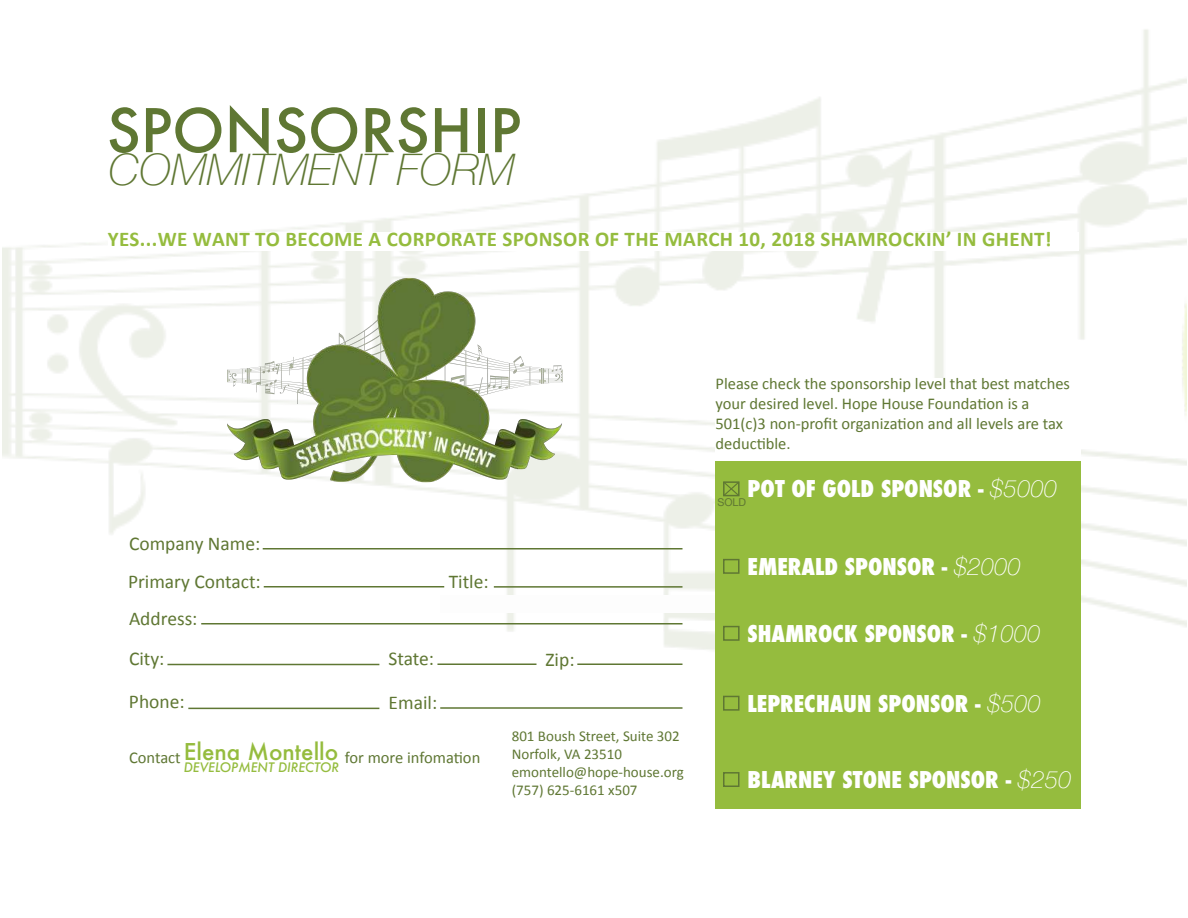
<style>
.page{position:relative;width:1188px;height:918px;background:#fff}
.page>*{position:absolute;margin:0;border:0;box-sizing:border-box;transform-origin:0 0}
.t1{font:500 58.5px "Futura";color:#5f7733}
.t2{font:italic 100 43.5px "Helvetica Neue";color:#5f7733}
.t3{font:800 condensed 22.5px "Futura";color:#fff}
.t4{font:500 22.5px "Futura";color:#95bc3e}
.t5{font:700 21px "Calibri";letter-spacing:.015em;color:#95bc3e}
.t6{font:19.5px/38px "Calibri";color:#5f7733}
.t7{font:16.5px/19.8px "Calibri";color:#5f7733}
.t8{font:15px/18px "Calibri";color:#5f7733}
.t9{font:italic 500 12.75px "Futura";color:#95bc3e}
.t10{font:10.8px "Helvetica Neue";color:#5f7733}
.s1{font-family:"Helvetica Neue";font-weight:100;font-style:italic;font-stretch:normal;font-size:24px}
</style>
<div class="page">
<img style="left:3px;top:29px;width:1183px;height:651px">
<div style="left:440px;top:595px;width:318px;height:18px;background:#fdfdfd"></div>
<div style="left:716px;top:459px;width:365px;height:350px;background:#95bc3e"></div>
<img style="left:227px;top:268px;width:335px;height:227px">
<hr style="left:263px;top:548px;width:419px;height:2px;background:#5f7733">
<hr style="left:264px;top:586px;width:180px;height:2px;background:#5f7733">
<hr style="left:167px;top:664px;width:212px;height:1px;background:#5f7733">
<hr style="left:201px;top:623px;width:482px;height:2px;background:#5f7733">
<hr style="left:188px;top:708px;width:191px;height:1px;background:#5f7733">
<div style="left:716px;top:378px;width:365px;height:82px;background:#fff"></div>
<hr style="left:494px;top:586px;width:188px;height:2px;background:#5f7733">
<hr style="left:437px;top:663px;width:100px;height:2px;background:#5f7733">
<hr style="left:577px;top:663px;width:105px;height:2px;background:#5f7733">
<hr style="left:440px;top:707px;width:242px;height:2px;background:#5f7733">
<div style="left:723px;top:772px;width:17px;height:15px;border:2px solid #5f7733"></div>
<div style="left:723px;top:696px;width:17px;height:15px;border:2px solid #5f7733"></div>
<div style="left:108px;top:232px;width:970px;height:18px;background:#fff"></div>
<div style="left:723px;top:626px;width:17px;height:15px;border:2px solid #5f7733"></div>
<div style="left:723px;top:559px;width:17px;height:15px;border:2px solid #5f7733"></div>
<svg style="left:723px;top:481px;width:17px;height:16px"></svg>
<h1 class="t1" style="left:107px;top:90px;width:416px">SPONSORSHIP</h1>
<h2 class="t2" style="left:108px;top:136px;width:408px">COMMITMENT FORM</h2>
<p class="t5" style="left:108px;top:226px;width:945px">YES...WE WANT TO BECOME A CORPORATE SPONSOR OF THE MARCH 10, 2018 SHAMROCKINʼ IN GHENT!</p>
<p class="t7" style="left:716px;top:374px;width:356px">Please check the sponsorship level that best matches your desired level. Hope House Foundation is a 501(c)3 non-profit organization and all levels are tax deductible.</p>
<p class="t6" style="left:128px;top:525px;width:134px">Company Name:<br>Primary Contact:</p>
<p class="t6" style="left:129px;top:599px;width:70px;line-height:40px">Address:<br>City:</p>
<p class="t6" style="left:449px;top:563px;width:41px">Title:</p>
<p class="t6" style="left:388px;top:640px;width:47px">State:</p>
<p class="t6" style="left:546px;top:640px;width:31px">Zip:</p>
<p class="t6" style="left:129px;top:683px;width:57px">Phone:</p>
<p class="t6" style="left:389px;top:684px;width:50px">Email:</p>
<h3 class="t4" style="left:184px;top:736px;width:156px">Elena Montello</h3>
<p class="t9" style="left:184px;top:759px;width:157px">DEVELOPMENT DIRECTOR</p>
<p class="t7" style="left:129px;top:748px;width:53px">Contact</p>
<p class="t7" style="left:345px;top:748px;width:137px">for more infomation</p>
<p class="t8" style="left:512px;top:727px;width:174px">801 Boush Street, Suite 302<br>Norfolk, VA 23510 emontello@hope-house.org (757) 625-6161 x507</p>
<h3 class="t3" style="left:748px;top:474px;width:311px">POT OF GOLD SPONSOR - <span class="s1">$5000</span></h3>
<p class="t10" style="left:717px;top:494px;width:30px">SOLD</p>
<h3 class="t3" style="left:748px;top:551px;width:275px">EMERALD SPONSOR - <span class="s1">$2000</span></h3>
<h3 class="t3" style="left:748px;top:618px;width:295px">SHAMROCK SPONSOR - <span class="s1">$1000</span></h3>
<h3 class="t3" style="left:748px;top:688px;width:295px">LEPRECHAUN SPONSOR - <span class="s1">$500</span></h3>
<h3 class="t3" style="left:748px;top:764px;width:325px">BLARNEY STONE SPONSOR - <span class="s1">$250</span></h3>
</div>
